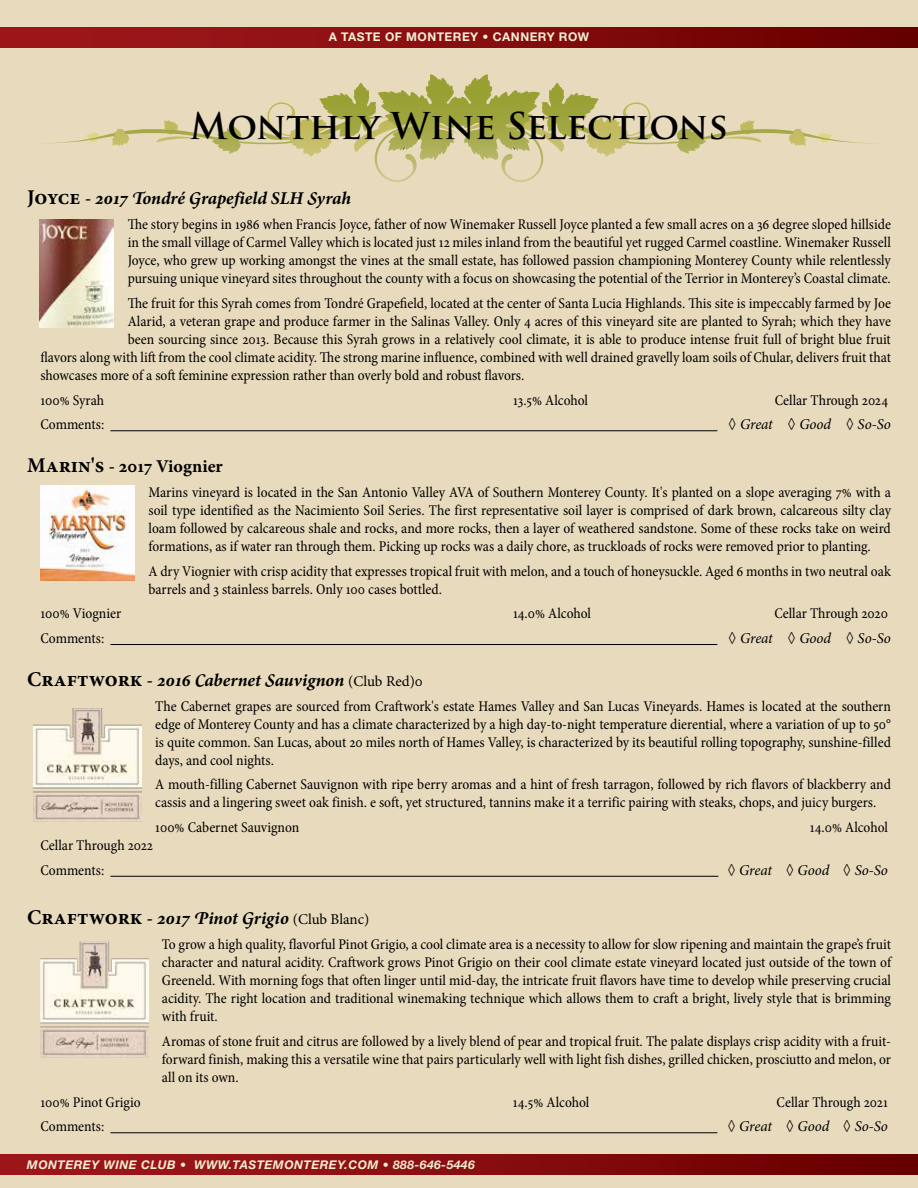
<style>
.page{position:relative;width:918px;height:1188px;background:#e8dabd}
.page>*{position:absolute;margin:0;border:0;box-sizing:border-box;transform-origin:0 0}
.t1{font:700 36px "Trajan Pro";color:#000}
.t2{font:italic 700 18px "Minion Pro";letter-spacing:-.005em;color:#000}
.t3{font:700 18px "Minion Pro";color:#000}
.t4{font:condensed 15px/18px "Minion Pro";color:#000;text-align:justify}
.t5{font:italic 15px "Minion Pro";letter-spacing:-.005em;color:#000}
.t6{font:italic 700 12px "Helvetica Neue LT Std";letter-spacing:.04em;color:#f3efd4}
.t7{font:700 12px "Helvetica Neue LT Std";letter-spacing:.04em;color:#f3efd4}
.s1{font-style:normal;font-size:21px}
.s2{font-style:normal}
.s3{font-size:21px}
.s4{font-weight:400;font-style:normal;font-size:15px}
</style>
<div class="page">
<div style="left:0;top:1154px;width:918px;height:20px;background:linear-gradient(to right,#a3191d,#690000)"></div>
<div style="left:0;top:27px;width:918px;height:20px;background:linear-gradient(to right,#a3191d,#690000)"></div>
<svg style="left:45px;top:74px;width:828px;height:108px"></svg>
<hr style="left:110px;top:430px;width:607px;height:1px;background:#000">
<hr style="left:110px;top:644px;width:607px;height:1px;background:#000">
<hr style="left:110px;top:876px;width:608px;height:1px;background:#000">
<hr style="left:110px;top:1132px;width:607px;height:1px;background:#000">
<img style="left:41px;top:486px;width:94px;height:94px">
<img style="left:41px;top:941px;width:107px;height:117px">
<img style="left:34px;top:709px;width:108px;height:113px">
<img style="left:40px;top:220px;width:73px;height:108px">
<p class="t7" style="left:329px;top:30px;width:262px">A TASTE OF MONTEREY • CANNERY ROW</p>
<h1 class="t1" style="left:190px;top:103px;width:539px">Monthly Wine Selections</h1>
<p class="t2" style="left:27px;top:186px;width:326px"><span class="s1">Joyce</span> <span class="s2">-</span> 2017 Tondré Grapefield SLH Syrah</p>
<p class="t4" style="left:128px;top:215px;width:765px">The story begins in 1986 when Francis Joyce, father of now Winemaker Russell Joyce planted a few small acres on a 36 degree sloped hillside in the small village of Carmel Valley which is located just 12 miles inland from the beautiful yet rugged Carmel coastline. Winemaker Russell Joyce, who grew up working amongst the vines at the small estate, has followed passion championing Monterey County while relentlessly pursuing unique vineyard sites throughout the county with a focus on showcasing the potential of the Terrior in Monterey’s Coastal climate.</p>
<p class="t4" style="left:128px;top:294px;width:765px">The fruit for this Syrah comes from Tondré Grapefield, located at the center of Santa Lucia Highlands. This site is impeccably farmed by Joe</p>
<p class="t4" style="left:128px;top:312px;width:765px">Alarid, a veteran grape and produce farmer in the Salinas Valley. Only 4 acres of this vineyard site are planted to Syrah; which they have</p>
<p class="t4" style="left:128px;top:330px;width:765px">been sourcing since 2013. Because this Syrah grows in a relatively cool climate, it is able to produce intense fruit full of bright blue fruit</p>
<p class="t4" style="left:40px;top:348px;width:852px">flavors along with lift from the cool climate acidity. The strong marine influence, combined with well drained gravelly loam soils of Chular, delivers fruit that</p>
<p class="t4" style="left:40px;top:366px;width:485px">showcases more of a soft feminine expression rather than overly bold and robust flavors.</p>
<p class="t4" style="left:40px;top:391px;width:65px">100% Syrah</p>
<p class="t4" style="left:513px;top:391px;width:77px">13.5% Alcohol</p>
<p class="t4" style="left:775px;top:391px;width:115px">Cellar Through 2024</p>
<p class="t4" style="left:41px;top:416px;width:65px">Comments:</p>
<p class="t5" style="left:728px;top:414px;width:164px"><span class="s2">◊</span> Great <span class="s2">◊</span> Good <span class="s2">◊</span> So-So</p>
<p class="t3" style="left:27px;top:454px;width:197px"><span class="s3">Marin's</span> - 2017 Viognier</p>
<p class="t4" style="left:148px;top:483px;width:744px">Marins vineyard is located in the San Antonio Valley AVA of Southern Monterey County. It's planted on a slope averaging 7% with a soil type identified as the Nacimiento Soil Series. The first representative soil layer is comprised of dark brown, calcareous silty clay loam followed by calcareous shale and rocks, and more rocks, then a layer of weathered sandstone. Some of these rocks take on weird formations, as if water ran through them. Picking up rocks was a daily chore, as truckloads of rocks were removed prior to planting.</p>
<p class="t4" style="left:148px;top:562px;width:744px">A dry Viognier with crisp acidity that expresses tropical fruit with melon, and a touch of honeysuckle. Aged 6 months in two neutral oak barrels and 3 stainless barrels. Only 100 cases bottled.</p>
<p class="t4" style="left:40px;top:605px;width:82px">100% Viognier</p>
<p class="t4" style="left:513px;top:605px;width:80px">14.0% Alcohol</p>
<p class="t4" style="left:774px;top:605px;width:115px">Cellar Through 2020</p>
<p class="t4" style="left:40px;top:629px;width:65px">Comments:</p>
<p class="t5" style="left:728px;top:628px;width:164px"><span class="s2">◊</span> Great <span class="s2">◊</span> Good <span class="s2">◊</span> So-So</p>
<p class="t2" style="left:27px;top:667px;width:397px"><span class="s1">Craftwork</span> <span class="s2">-</span> 2016 Cabernet Sauvignon <span class="s4">(Club Red)0</span></p>
<p class="t4" style="left:155px;top:697px;width:737px">The Cabernet grapes are sourced from Craftwork's estate Hames Valley and San Lucas Vineyards. Hames is located at the southern edge of Monterey County and has a climate characterized by a high day-to-night temperature dierential, where a variation of up to 50° is quite common. San Lucas, about 20 miles north of Hames Valley, is characterized by its beautiful rolling topography, sunshine-filled days, and cool nights.</p>
<p class="t4" style="left:155px;top:776px;width:737px">A mouth-filling Cabernet Sauvignon with ripe berry aromas and a hint of fresh tarragon, followed by rich flavors of blackberry and cassis and a lingering sweet oak finish. e soft, yet structured, tannins make it a terrific pairing with steaks, chops, and juicy burgers.</p>
<p class="t4" style="left:155px;top:818px;width:146px">100% Cabernet Sauvignon</p>
<p class="t4" style="left:810px;top:818px;width:80px">14.0% Alcohol</p>
<p class="t4" style="left:41px;top:833px;width:114px;line-height:24.8px">Cellar Through 2022<br>Comments:</p>
<p class="t5" style="left:728px;top:860px;width:162px"><span class="s2">◊</span> Great <span class="s2">◊</span> Good <span class="s2">◊</span> So-So</p>
<p class="t2" style="left:27px;top:906px;width:344px"><span class="s1">Craftwork</span> <span class="s2">-</span> 2017 Pinot Grigio <span class="s4">(Club Blanc)</span></p>
<p class="t4" style="left:162px;top:935px;width:731px">To grow a high quality, flavorful Pinot Grigio, a cool climate area is a necessity to allow for slow ripening and maintain the grape’s fruit character and natural acidity. Craftwork grows Pinot Grigio on their cool climate estate vineyard located just outside of the town of Greeneld. With morning fogs that often linger until mid-day, the intricate fruit flavors have time to develop while preserving crucial acidity. The right location and traditional winemaking technique which allows them to craft a bright, lively style that is brimming with fruit.</p>
<p class="t4" style="left:162px;top:1032px;width:731px">Aromas of stone fruit and citrus are followed by a lively blend of pear and tropical fruit. The palate displays crisp acidity with a fruit&shy;forward finish, making this a versatile wine that pairs particularly well with light fish dishes, grilled chicken, prosciutto and melon, or all on its own.</p>
<p class="t4" style="left:40px;top:1093px;width:102px">100% Pinot Grigio</p>
<p class="t4" style="left:513px;top:1093px;width:78px">14.5% Alcohol</p>
<p class="t4" style="left:777px;top:1093px;width:113px">Cellar Through 2021</p>
<p class="t4" style="left:40px;top:1118px;width:65px">Comments:</p>
<p class="t5" style="left:728px;top:1116px;width:162px"><span class="s2">◊</span> Great <span class="s2">◊</span> Good <span class="s2">◊</span> So-So</p>
<p class="t6" style="left:27px;top:1157px;width:180px">MONTEREY WINE CLUB • WWW</p>
<p class="t6" style="left:229px;top:1157px;width:248px">.TASTEMONTEREY.COM • 888-646-5446</p>
</div>
